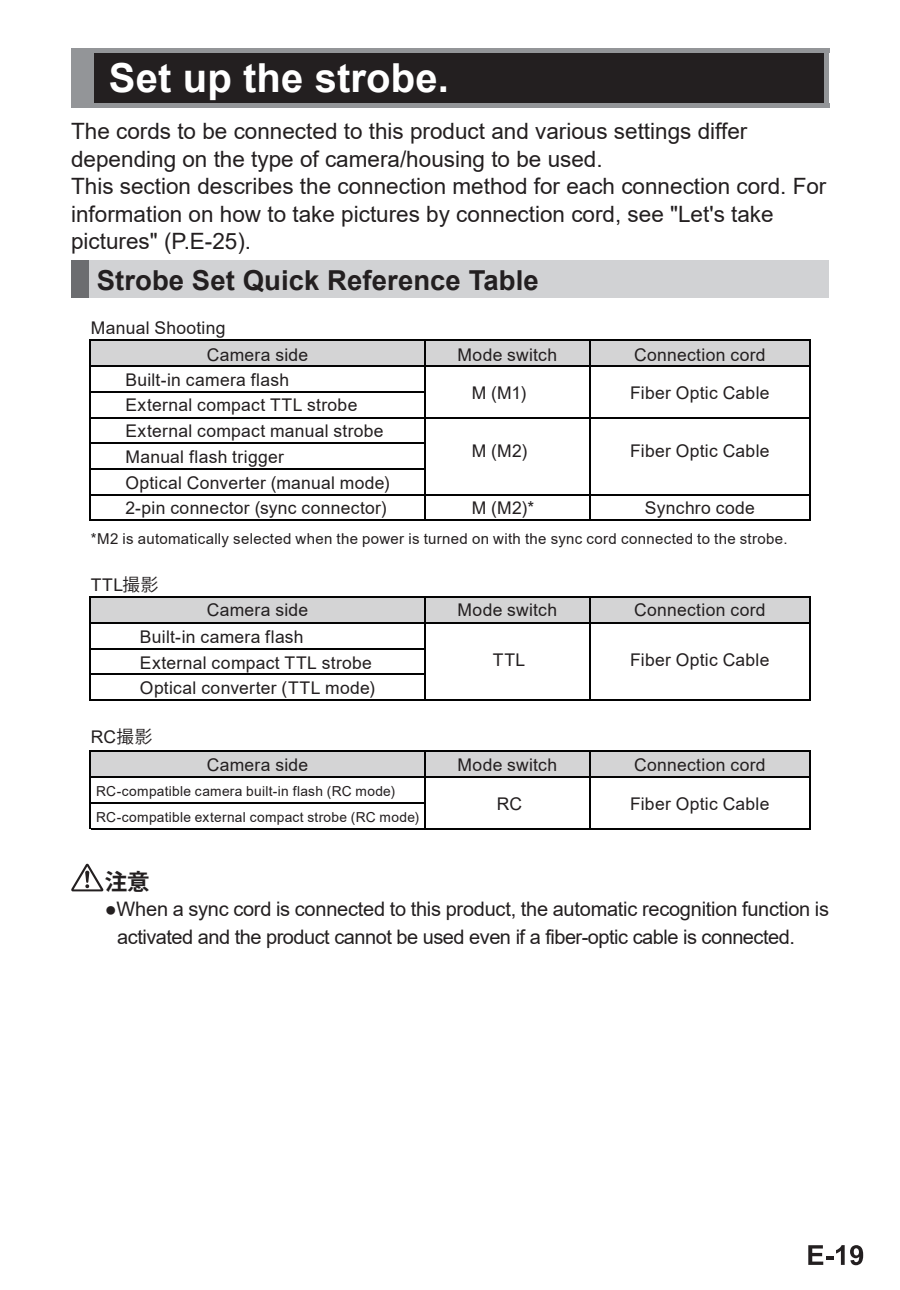
<style>
.page{position:relative;width:900px;height:1290px;background:#fff}
.page>*{position:absolute;margin:0;border:0;box-sizing:border-box;transform-origin:0 0}
.t1{font:700 40px "Arial";letter-spacing:.005em;color:#fff}
.t2{font:700 27.5px "Arial";letter-spacing:.005em;color:#231f20}
.t3{font:22.5px/27.5px "Arial";color:#231f20}
.t4{font:700 22.5px "Koz Go Pro";color:#231f20}
.t5{font:20px/27.5px "Arial";letter-spacing:-.01em;color:#231f20}
.t6{font:17.5px/25.8px "Arial";letter-spacing:.015em;color:#231f20}
.t7{font:15px "Arial";letter-spacing:.02em;color:#231f20}
.t8{font:13.75px/25.8px "Arial";letter-spacing:.02em;color:#231f20}
.s1{font-family:"Koz Go Pr 6 N"}
</style>
<div class="page">
<div style="left:74px;top:50px;width:21px;height:55px;background:#939598"></div>
<div style="left:95px;top:50px;width:732px;height:55px;background:#231f20"></div>
<div style="left:71px;top:51px;width:5px;height:54px;background:#939598"></div>
<div style="left:824px;top:48px;width:5px;height:60px;background:#939598"></div>
<div style="left:71px;top:48px;width:758px;height:5px;background:#939598"></div>
<div style="left:71px;top:103px;width:758px;height:5px;background:#939598"></div>
<div style="left:84px;top:261px;width:745px;height:37px;background:#d1d2d4"></div>
<div style="left:71px;top:261px;width:17px;height:37px;background:#6c6d70"></div>
<svg style="left:71px;top:864px;width:32px;height:27px"></svg>
<div style="left:91px;top:340px;width:719px;height:26px;background:#d4d4d5"></div>
<div style="left:91px;top:597px;width:719px;height:26px;background:#d4d4d5"></div>
<div style="left:91px;top:751px;width:719px;height:26px;background:#d4d4d5"></div>
<hr style="left:89px;top:340px;width:2px;height:181px;background:#030303">
<hr style="left:424px;top:341px;width:2px;height:180px;background:#030303">
<hr style="left:589px;top:341px;width:1px;height:180px;background:#030303">
<hr style="left:809px;top:341px;width:2px;height:180px;background:#030303">
<hr style="left:89px;top:597px;width:2px;height:104px;background:#030303">
<hr style="left:424px;top:598px;width:2px;height:103px;background:#030303">
<hr style="left:589px;top:598px;width:1px;height:103px;background:#030303">
<hr style="left:809px;top:598px;width:2px;height:103px;background:#030303">
<hr style="left:89px;top:751px;width:2px;height:78px;background:#030303">
<hr style="left:424px;top:752px;width:2px;height:77px;background:#030303">
<hr style="left:589px;top:752px;width:1px;height:77px;background:#030303">
<hr style="left:809px;top:752px;width:2px;height:77px;background:#030303">
<hr style="left:91px;top:340px;width:720px;height:1px;background:#030303">
<hr style="left:91px;top:365px;width:720px;height:2px;background:#030303">
<hr style="left:91px;top:391px;width:335px;height:1px;background:#030303">
<hr style="left:91px;top:417px;width:720px;height:1px;background:#030303">
<hr style="left:91px;top:442px;width:335px;height:2px;background:#030303">
<hr style="left:91px;top:468px;width:335px;height:1px;background:#030303">
<hr style="left:91px;top:494px;width:720px;height:1px;background:#030303">
<hr style="left:91px;top:520px;width:720px;height:1px;background:#030303">
<hr style="left:91px;top:597px;width:720px;height:1px;background:#030303">
<hr style="left:91px;top:622px;width:720px;height:2px;background:#030303">
<hr style="left:91px;top:648px;width:335px;height:1px;background:#030303">
<hr style="left:91px;top:674px;width:335px;height:1px;background:#030303">
<hr style="left:91px;top:699px;width:720px;height:2px;background:#030303">
<hr style="left:91px;top:751px;width:720px;height:1px;background:#030303">
<hr style="left:91px;top:776px;width:720px;height:2px;background:#030303">
<hr style="left:91px;top:802px;width:335px;height:1px;background:#030303">
<hr style="left:91px;top:828px;width:720px;height:1px;background:#030303">
<svg style="left:808px;top:1245px;width:55px;height:20px"></svg>
<h1 class="t1" style="left:109px;top:50px;width:341px">Set up the strobe.</h1>
<p class="t3" style="left:71px;top:117px;width:757px">The cords to be connected to this product and various settings differ depending on the type of camera/housing to be used.<br>This section describes the connection method for each connection cord. For information on how to take pictures by connection cord, see "Let's take pictures" (P.E-25).</p>
<h2 class="t2" style="left:97px;top:260px;width:444px">Strobe Set Quick Reference Table</h2>
<p class="t6" style="left:207px;top:315px;width:103px;line-height:26.5px;text-indent:-116px">Manual Shooting<br>Camera side</p>
<p class="t6" style="left:125px;top:366px;width:266px">Built-in camera flash<br>External compact TTL strobe<br>External compact manual strobe<br>Manual flash trigger<br>Optical Converter (manual mode)<br>2-pin connector (sync connector)</p>
<p class="t6" style="left:458px;top:342px;width:101px">Mode switch</p>
<p class="t6" style="left:634px;top:342px;width:133px">Connection cord</p>
<p class="t6" style="left:472px;top:380px;width:56px">M (M1)</p>
<p class="t6" style="left:630px;top:380px;width:141px">Fiber Optic Cable</p>
<p class="t6" style="left:472px;top:437px;width:57px">M (M2)</p>
<p class="t6" style="left:630px;top:437px;width:141px">Fiber Optic Cable</p>
<p class="t6" style="left:472px;top:495px;width:64px">M (M2)*</p>
<p class="t6" style="left:645px;top:495px;width:112px">Synchro code</p>
<p class="t7" style="left:91px;top:528px;width:698px">*M2 is automatically selected when the power is turned on with the sync cord connected to the strobe.</p>
<p class="t6" style="left:91px;top:572px;width:69px">TTL<span class="s1">撮影</span></p>
<p class="t6" style="left:140px;top:624px;width:237px">Built-in camera flash<br>External compact TTL strobe<br>Optical converter (TTL mode)</p>
<p class="t6" style="left:207px;top:597px;width:103px">Camera side</p>
<p class="t6" style="left:458px;top:597px;width:101px">Mode switch</p>
<p class="t6" style="left:634px;top:597px;width:133px">Connection cord</p>
<p class="t6" style="left:493px;top:647px;width:34px">TTL</p>
<p class="t6" style="left:630px;top:647px;width:141px">Fiber Optic Cable</p>
<p class="t6" style="left:91px;top:724px;width:63px">RC<span class="s1">撮影</span></p>
<p class="t6" style="left:207px;top:752px;width:103px">Camera side</p>
<p class="t6" style="left:458px;top:752px;width:101px">Mode switch</p>
<p class="t6" style="left:634px;top:752px;width:133px">Connection cord</p>
<p class="t8" style="left:96px;top:778px;width:325px">RC-compatible camera built-in flash (RC mode)<br>RC-compatible external compact strobe (RC mode)</p>
<p class="t6" style="left:497px;top:791px;width:27px">RC</p>
<p class="t6" style="left:630px;top:791px;width:141px">Fiber Optic Cable</p>
<p class="t4" style="left:105px;top:867px;width:46px">注意</p>
<p class="t5" style="left:117px;top:895px;width:713px;text-indent:-12px">●When a sync cord is connected to this product, the automatic recognition function is activated and the product cannot be used even if a fiber-optic cable is connected.</p>
</div>
